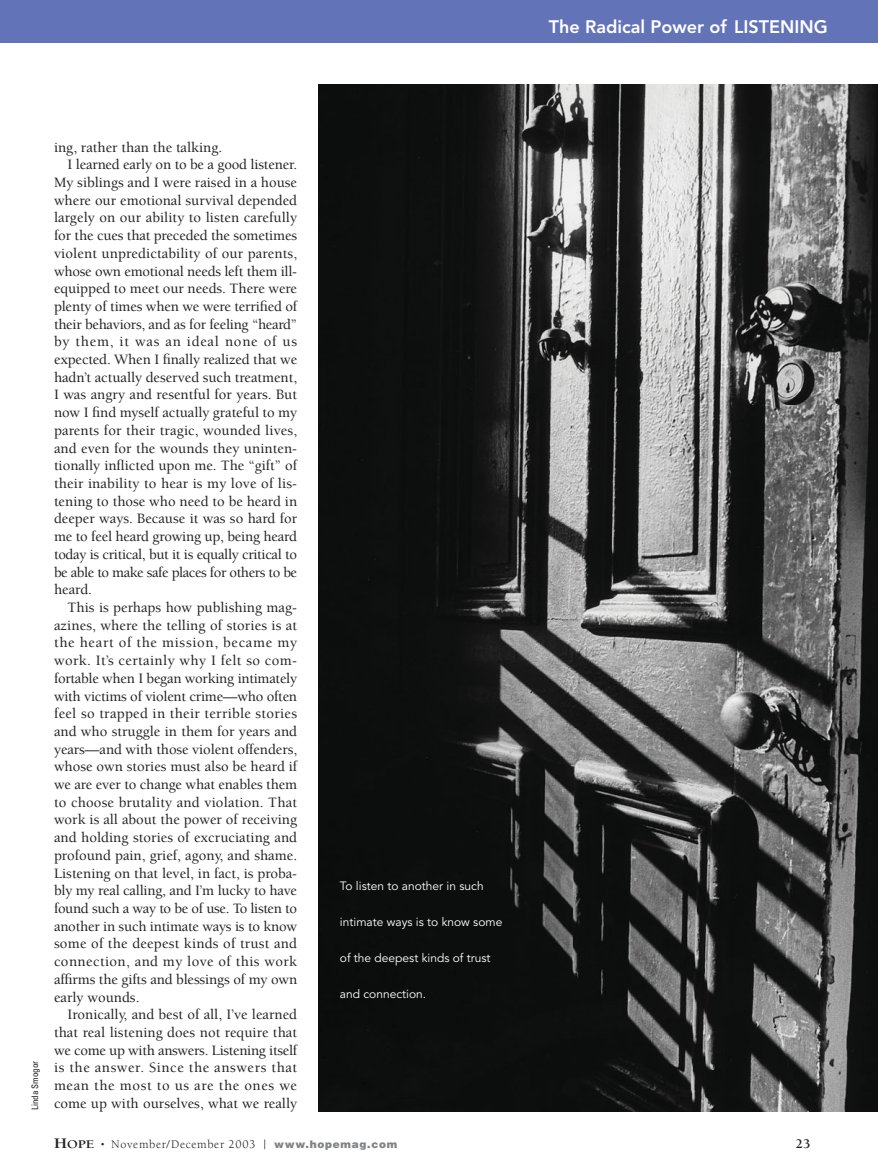
<style>
.page{position:relative;width:878px;height:1175px;background:#fff}
.page>*{position:absolute;margin:0;border:0;box-sizing:border-box;transform-origin:0 0}
.t1{font:800 18px "Avenir";color:#fff}
.t2{font:500 14.7px "Berkeley";color:#231f20}
.t3{font:500 14.7px "Berkeley";letter-spacing:-.02em;color:#231f20}
.t4{font:500 14.7px "Berkeley";letter-spacing:.03em;color:#231f20}
.t5{font:500 14.7px "Berkeley";letter-spacing:.045em;color:#231f20}
.t6{font:500 14.7px "Berkeley";letter-spacing:-.03em;color:#231f20}
.t7{font:500 14.7px "Berkeley";letter-spacing:.02em;color:#231f20}
.t8{font:500 14.7px "Berkeley";letter-spacing:-.025em;color:#231f20}
.t9{font:500 14.7px "Berkeley";letter-spacing:.04em;color:#231f20}
.t10{font:500 14.7px "Berkeley";letter-spacing:.05em;color:#231f20}
.t11{font:700 13.5px "Berkeley";color:#231f20}
.t12{font:12px "Avenir";color:#fff}
.t13{font:12px "Berkeley";letter-spacing:.05em;color:#231f20}
.t14{font:condensed 9px "Univers";color:#231f20}
.s1{font-weight:700;font-size:15px}
.s2{font-weight:700}
.s3{font-size:9px}
.s4{font-family:"Helvetica";font-weight:900;font-size:10.5px;color:#808284}
</style>
<div class="page">
<div style="left:0;top:0;width:878px;height:42px;background:#6373b7"></div>
<img style="left:318px;top:84px;width:560px;height:1027px">
<p class="t1" style="left:548px;top:19px;width:281px">The Radical Power of LISTENING</p>
<p class="t14" style="left:31px;top:1110px;width:51px;rotate:-90deg">Linda Smogor</p>
<p class="t2" style="left:54px;top:141px;width:170px">ing, rather than the talking.</p>
<p class="t2" style="left:68px;top:159px;width:231px">I learned early on to be a good listener.</p>
<p class="t2" style="left:54px;top:177px;width:244px">My siblings and I were raised in a house</p>
<p class="t2" style="left:54px;top:194px;width:245px">where our emotional survival depended</p>
<p class="t2" style="left:54px;top:212px;width:245px">largely on our ability to listen carefully</p>
<p class="t2" style="left:54px;top:230px;width:244px">for the cues that preceded the sometimes</p>
<p class="t2" style="left:54px;top:247px;width:245px">violent unpredictability of our parents,</p>
<p class="t2" style="left:54px;top:265px;width:244px">whose own emotional needs left them ill-</p>
<p class="t2" style="left:54px;top:283px;width:244px">equipped to meet our needs. There were</p>
<p class="t2" style="left:54px;top:300px;width:245px">plenty of times when we were terrified of</p>
<p class="t3" style="left:54px;top:318px;width:245px">their behaviors, and as for feeling “heard”</p>
<p class="t10" style="left:54px;top:336px;width:244px">by them, it was an ideal none of us</p>
<p class="t2" style="left:54px;top:354px;width:245px">expected. When I finally realized that we</p>
<p class="t2" style="left:54px;top:371px;width:245px">hadn’t actually deserved such treatment,</p>
<p class="t2" style="left:54px;top:389px;width:244px">I was angry and resentful for years. But</p>
<p class="t2" style="left:54px;top:407px;width:245px">now I find myself actually grateful to my</p>
<p class="t2" style="left:54px;top:424px;width:245px">parents for their tragic, wounded lives,</p>
<p class="t2" style="left:54px;top:442px;width:245px">and even for the wounds they uninten-</p>
<p class="t2" style="left:54px;top:460px;width:244px">tionally inflicted upon me. The “gift” of</p>
<p class="t2" style="left:54px;top:477px;width:245px">their inability to hear is my love of lis-</p>
<p class="t2" style="left:54px;top:495px;width:245px">tening to those who need to be heard in</p>
<p class="t2" style="left:54px;top:513px;width:245px">deeper ways. Because it was so hard for</p>
<p class="t2" style="left:54px;top:531px;width:245px">me to feel heard growing up, being heard</p>
<p class="t3" style="left:54px;top:548px;width:244px">today is critical, but it is equally critical to</p>
<p class="t6" style="left:54px;top:566px;width:245px">be able to make safe places for others to be</p>
<p class="t2" style="left:54px;top:584px;width:40px">heard.</p>
<p class="t2" style="left:68px;top:601px;width:231px">This is perhaps how publishing mag-</p>
<p class="t2" style="left:54px;top:619px;width:245px">azines, where the telling of stories is at</p>
<p class="t5" style="left:54px;top:637px;width:244px">the heart of the mission, became my</p>
<p class="t4" style="left:54px;top:654px;width:245px">work. It’s certainly why I felt so com-</p>
<p class="t3" style="left:54px;top:672px;width:245px">fortable when I began working intimately</p>
<p class="t2" style="left:54px;top:690px;width:244px">with victims of violent crime—who often</p>
<p class="t7" style="left:54px;top:708px;width:244px">feel so trapped in their terrible stories</p>
<p class="t2" style="left:54px;top:725px;width:245px">and who struggle in them for years and</p>
<p class="t2" style="left:54px;top:743px;width:244px">years—and with those violent offenders,</p>
<p class="t2" style="left:54px;top:761px;width:245px">whose own stories must also be heard if</p>
<p class="t2" style="left:54px;top:778px;width:244px">we are ever to change what enables them</p>
<p class="t2" style="left:54px;top:796px;width:245px">to choose brutality and violation. That</p>
<p class="t2" style="left:54px;top:814px;width:244px">work is all about the power of receiving</p>
<p class="t2" style="left:54px;top:831px;width:245px">and holding stories of excruciating and</p>
<p class="t2" style="left:54px;top:849px;width:244px">profound pain, grief, agony, and shame.</p>
<p class="t2" style="left:54px;top:867px;width:245px">Listening on that level, in fact, is proba-</p>
<p class="t2" style="left:54px;top:885px;width:245px">bly my real calling, and I’m lucky to have</p>
<p class="t8" style="left:54px;top:902px;width:244px">found such a way to be of use. To listen to</p>
<p class="t2" style="left:54px;top:920px;width:245px">another in such intimate ways is to know</p>
<p class="t2" style="left:54px;top:938px;width:245px">some of the deepest kinds of trust and</p>
<p class="t4" style="left:54px;top:955px;width:244px">connection, and my love of this work</p>
<p class="t2" style="left:54px;top:973px;width:245px">affirms the gifts and blessings of my own</p>
<p class="t2" style="left:54px;top:991px;width:87px">early wounds.</p>
<p class="t2" style="left:68px;top:1008px;width:231px">Ironically, and best of all, I’ve learned</p>
<p class="t2" style="left:54px;top:1026px;width:245px">that real listening does not require that</p>
<p class="t3" style="left:54px;top:1044px;width:244px">we come up with answers. Listening itself</p>
<p class="t9" style="left:54px;top:1062px;width:244px">is the answer. Since the answers that</p>
<p class="t5" style="left:54px;top:1079px;width:245px">mean the most to us are the ones we</p>
<p class="t2" style="left:54px;top:1097px;width:245px">come up with ourselves, what we really</p>
<p class="t12" style="left:340px;top:880px;width:145px">To listen to another in such</p>
<p class="t12" style="left:340px;top:916px;width:164px">intimate ways is to know some</p>
<p class="t12" style="left:340px;top:952px;width:152px">of the deepest kinds of trust</p>
<p class="t12" style="left:340px;top:988px;width:88px">and connection.</p>
<p class="t13" style="left:54px;top:1139px;width:345px"><span class="s1">H</span><span class="s2">OPE</span> <span class="s3">•</span> November/December 2003 | <span class="s4">www.hopemag.com</span></p>
<p class="t11" style="left:796px;top:1138px;width:16px">23</p>
</div>
